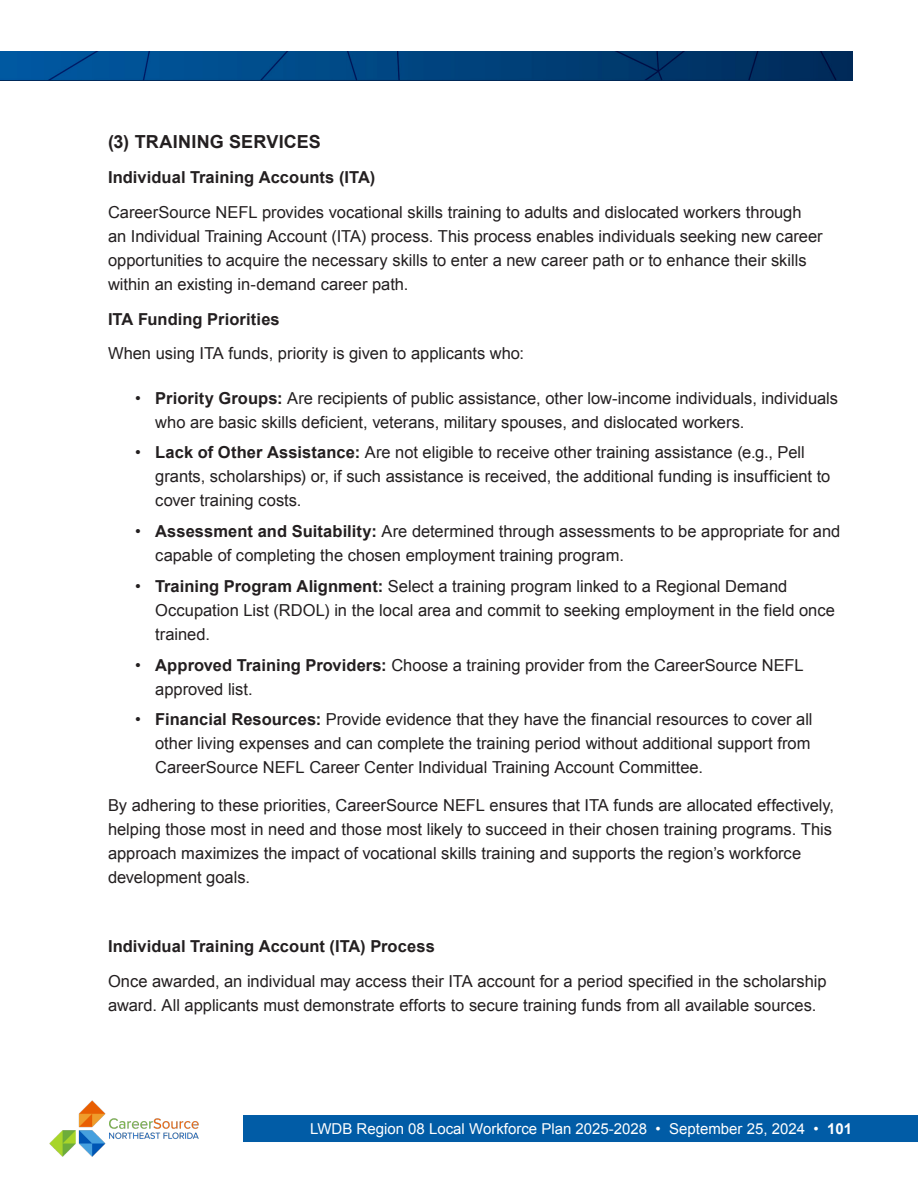
<style>
.page{position:relative;width:918px;height:1188px;background:#fff}
.page>*{position:absolute;margin:0;border:0;box-sizing:border-box;transform-origin:0 0}
.Body{font:700 18px "Arial";letter-spacing:.01em;color:#231f20}
.Bullet_1{font:16.5px/24px "Arial";color:#231f20}
.Body-2{font:16.5px/24px "Arial";color:#231f20}
.Body-3{font:700 16.5px "Arial";letter-spacing:.005em;color:#231f20}
.t1{font:15px "Arial";color:#fff}
.s1{font-weight:700}
</style>
<div class="page">
<img style="left:49px;top:1100px;width:150px;height:57px">
<div style="left:243px;top:1115px;width:675px;height:27px;background:#015ca6"></div>
<img style="left:0;top:52px;width:852px;height:29px">
<p class="Body" style="left:108px;top:130px;width:214px">(3) TRAINING SERVICES</p>
<p class="Body-3" style="left:108px;top:166px;width:269px">Individual Training Accounts (ITA)</p>
<p class="Body-2" style="left:108px;top:200px;width:716px">CareerSource NEFL provides vocational skills training to adults and dislocated workers through an Individual Training Account (ITA) process. This process enables individuals seeking new career opportunities to acquire the necessary skills to enter a new career path or to enhance their skills within an existing in-demand career path.</p>
<p class="Body-3" style="left:108px;top:308px;width:173px">ITA Funding Priorities</p>
<p class="Body-2" style="left:108px;top:342px;width:418px">When using ITA funds, priority is given to applicants who:</p>
<p class="Bullet_1" style="left:155px;top:386px;width:684px;text-indent:-20px">• <span class="s1">Priority Groups:</span> Are recipients of public assistance, other low-income individuals, individuals who are basic skills deficient, veterans, military spouses, and dislocated workers.</p>
<p class="Bullet_1" style="left:155px;top:441px;width:677px;text-indent:-20px">• <span class="s1">Lack of Other Assistance:</span> Are not eligible to receive other training assistance (e.g., Pell grants, scholarships) or, if such assistance is received, the additional funding is insufficient to cover training costs.</p>
<p class="Bullet_1" style="left:155px;top:519px;width:687px;text-indent:-20px">• <span class="s1">Assessment and Suitability:</span> Are determined through assessments to be appropriate for and capable of completing the chosen employment training program.</p>
<p class="Bullet_1" style="left:155px;top:574px;width:681px;text-indent:-20px">• <span class="s1">Training Program Alignment:</span> Select a training program linked to a Regional Demand<br>Occupation List (RDOL) in the local area and commit to seeking employment in the field once trained.</p>
<p class="Bullet_1" style="left:155px;top:653px;width:650px;text-indent:-20px">• <span class="s1">Approved Training Providers:</span> Choose a training provider from the CareerSource NEFL approved list.</p>
<p class="Bullet_1" style="left:155px;top:708px;width:659px;text-indent:-20px">• <span class="s1">Financial Resources:</span> Provide evidence that they have the financial resources to cover all other living expenses and can complete the training period without additional support from<br>CareerSource NEFL Career Center Individual Training Account Committee.</p>
<p class="Body-2" style="left:108px;top:793px;width:728px">By adhering to these priorities, CareerSource NEFL ensures that ITA funds are allocated effectively, helping those most in need and those most likely to succeed in their chosen training programs. This approach maximizes the impact of vocational skills training and supports the region’s workforce development goals.</p>
<p class="Body-3" style="left:108px;top:936px;width:328px">Individual Training Account (ITA) Process</p>
<p class="Body-2" style="left:108px;top:970px;width:720px">Once awarded, an individual may access their ITA account for a period specified in the scholarship award. All applicants must demonstrate efforts to secure training funds from all available sources.</p>
<p class="t1" style="left:310px;top:1118px;width:543px">LWDB Region 08 Local Workforce Plan 2025-2028 • September 25, 2024 • <span class="s1">101</span></p>
</div>
